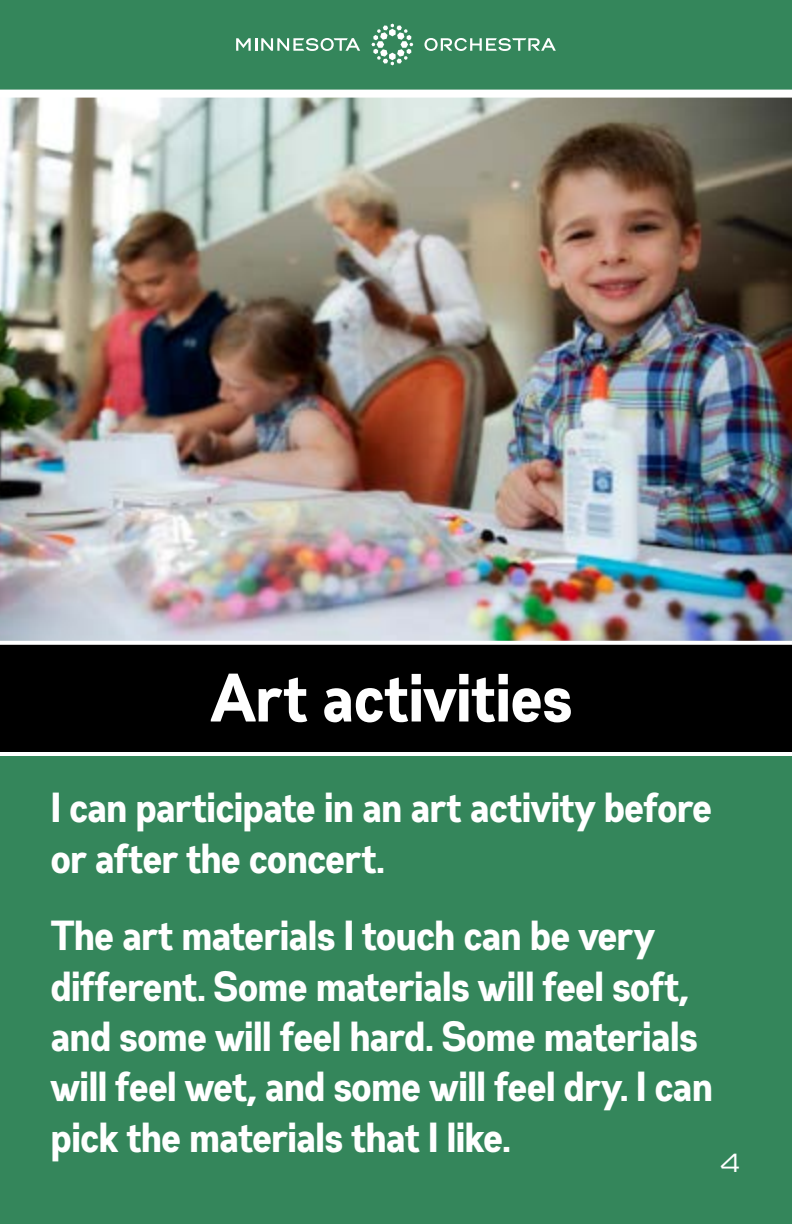
<style>
.page{position:relative;width:792px;height:1224px;background:#fff}
.page>*{position:absolute;margin:0;border:0;box-sizing:border-box;transform-origin:0 0}
.t1{font:700 68px "Gabriel Orchestra Cond";color:#fff}
.t2{font:700 42px/50.4px "Gabriel Orchestra Cond";letter-spacing:-.01em;color:#fff}
.t3{font:26px "Gabriel Orchestra Normal";color:#fff}
</style>
<div class="page">
<div style="left:0;top:721px;width:792px;height:503px;background:#34865b"></div>
<div style="left:0;top:0;width:792px;height:115px;background:#34865b"></div>
<svg style="left:424px;top:38px;width:132px;height:13px"></svg>
<svg style="left:236px;top:38px;width:124px;height:13px"></svg>
<svg style="left:371px;top:24px;width:42px;height:41px"></svg>
<img style="left:0;top:98px;width:792px;height:543px">
<div style="left:0;top:644px;width:792px;height:112px;background:#000"></div>
<div style="left:0;top:90px;width:792px;height:8px;background:#fff"></div>
<h1 class="t1" style="left:212px;top:658px;width:363px">Art activities</h1>
<p class="t2" style="left:52px;top:783px;width:663px">I can participate in an art activity before or after the concert.</p>
<p class="t2" style="left:52px;top:910px;width:664px">The art materials I touch can be very different. Some materials will feel soft, and some will feel hard. Some materials will feel wet, and some will feel dry. I can pick the materials that I like.</p>
<p class="t3" style="left:720px;top:1147px;width:21px">4</p>
</div>
